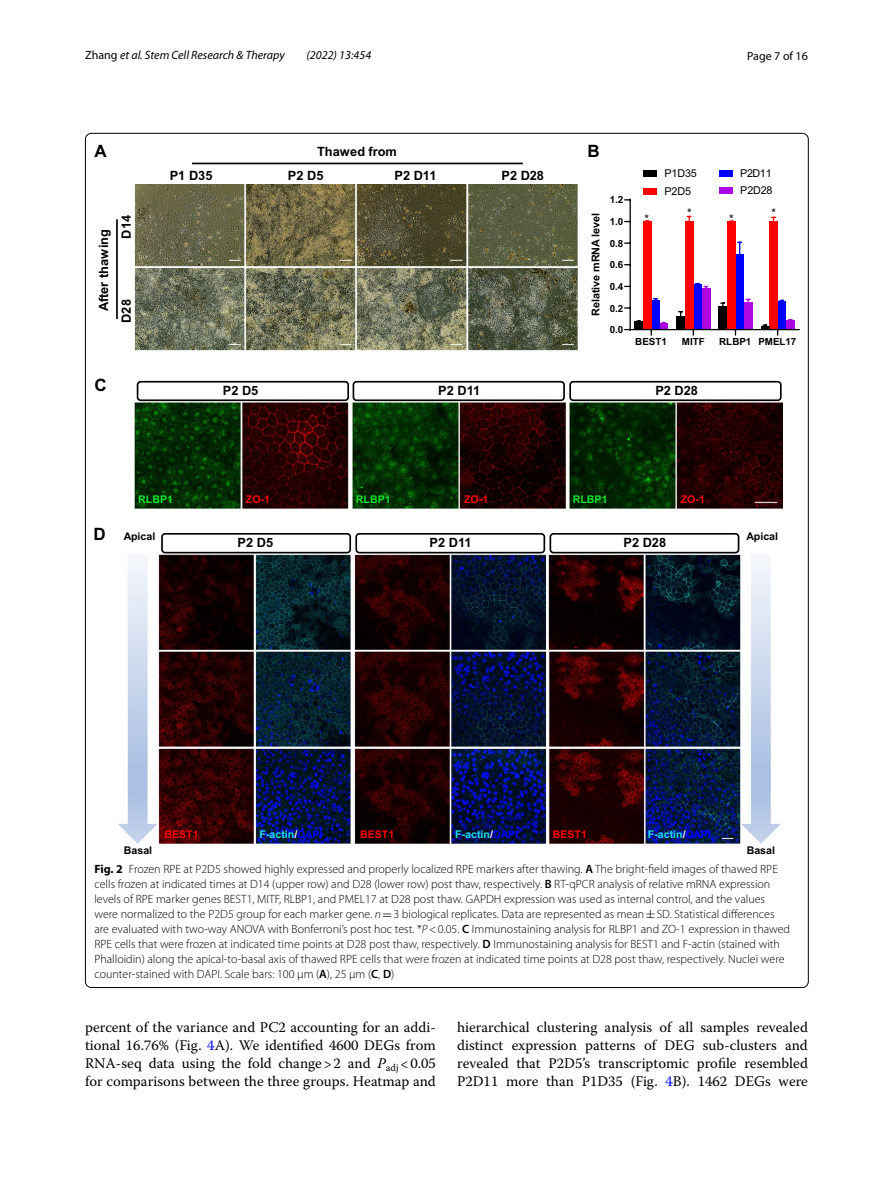
<style>
.page{position:relative;width:893px;height:1187px;background:#fff}
.page>*{position:absolute;margin:0;border:0;box-sizing:border-box;transform-origin:0 0}
.t1{font:16.95px "Arial Bold MT2";color:#000}
.t2{font:14.7px/18px "Warnock Pro";color:#000;text-align:justify}
.t3{font:12.75px/22.5px "Arial Bold MT2";color:#000}
.t4{font:300 12px/15px "Myriad Pro";color:#000}
.t5{font:italic 12px "Myriad Pro";color:#000}
.t6{font:12px "Myriad Pro";color:#000}
.t7{font:11.7px "Arial MT2";color:#000}
.t8{font:10.8px/17.4px "Arial MT2";letter-spacing:-.015em;color:#000}
.t9{font:10.8px "Arial Bold MT2";letter-spacing:-.01em;color:#000}
.t10{font:10.65px "Arial Bold MT2";color:#19e1eb}
.t11{font:10.65px "Arial Bold MT2";color:#f00}
.t12{font:10.65px "Arial Bold MT2";color:#000}
.t13{font:10.65px "Arial Bold MT2";color:#13e72c}
.t14{font:9.75px "Arial Bold MT2";letter-spacing:-.005em;color:#000}
.s1{font-style:normal}
.s2{color:#fff}
.s3{color:#0000fd}
.s4{font-weight:700}
.s5{font-weight:600}
.s6{font-style:italic}
.s7{font-family:"MTSY";font-weight:400}
.s8{color:#00f}
</style>
<div class="page">
<img style="left:119px;top:184px;width:664px;height:659px">
<div style="left:786px;top:320px;width:9px;height:9px;background:#ad07e3"></div>
<div style="left:643px;top:221px;width:8px;height:108px;background:#f00"></div>
<div style="left:685px;top:221px;width:8px;height:108px;background:#f00"></div>
<div style="left:727px;top:221px;width:9px;height:108px;background:#f00"></div>
<div style="left:769px;top:221px;width:9px;height:108px;background:#f00"></div>
<hr style="left:629px;top:329px;width:170px;height:1px;background:#000">
<hr style="left:629px;top:199px;width:2px;height:131px;background:#000">
<svg style="left:644px;top:215px;width:133px;height:8px"></svg>
<svg style="left:625px;top:241px;width:169px;height:94px"></svg>
<div style="left:643px;top:170px;width:14px;height:7px;background:#000"></div>
<div style="left:643px;top:188px;width:14px;height:6px;background:#f00"></div>
<div style="left:719px;top:170px;width:13px;height:7px;background:#00f"></div>
<div style="left:719px;top:187px;width:13px;height:7px;background:#ad07e3"></div>
<hr style="left:116px;top:219px;width:2px;height:100px;background:#000">
<hr style="left:192px;top:163px;width:331px;height:1px;background:#000">
<svg style="left:160px;top:532px;width:580px;height:22px"></svg>
<svg style="left:136px;top:380px;width:646px;height:22px"></svg>
<p class="t5" style="left:85px;top:48px;width:201px"><span class="s1">Zhang</span> et al. Stem Cell Research &amp; Therapy</p>
<p class="t5" style="left:307px;top:48px;width:66px">(2022) 13:454</p>
<p class="t6" style="left:747px;top:48px;width:62px">Page 7 of 16</p>
<h1 class="t1" style="left:94px;top:140px;width:14px">A</h1>
<p class="t3" style="left:317px;top:140px;width:81px">Thawed from</p>
<h1 class="t1" style="left:588px;top:140px;width:14px">B</h1>
<p class="t3" style="left:170px;top:164px;width:44px">P1 D35</p>
<p class="t3" style="left:288px;top:164px;width:37px">P2 D5</p>
<p class="t3" style="left:394px;top:164px;width:44px">P2 D11</p>
<p class="t3" style="left:501px;top:164px;width:44px">P2 D28</p>
<p class="t14" style="left:610px;top:193px;width:15px">1.2</p>
<p class="t8" style="left:664px;top:165px;width:34px">P1D35<br>P2D5</p>
<p class="t8" style="left:740px;top:164px;width:34px">P2D11<br>P2D28</p>
<p class="t3" style="left:93px;top:238px;width:25px;text-indent:-73px;rotate:-90deg">After thawing<br>D14</p>
<p class="t3" style="left:115px;top:323px;width:25px;rotate:-90deg">D28</p>
<p class="t9" style="left:589px;top:315px;width:104px;rotate:-90deg">Relative mRNA level</p>
<p class="t14" style="left:610px;top:215px;width:15px">1.0</p>
<p class="t14" style="left:610px;top:237px;width:15px">0.8</p>
<p class="t14" style="left:610px;top:258px;width:15px">0.6</p>
<p class="t14" style="left:610px;top:280px;width:15px">0.4</p>
<p class="t14" style="left:610px;top:301px;width:15px">0.2</p>
<p class="t7" style="left:644px;top:211px;width:6px">*</p>
<p class="t7" style="left:687px;top:205px;width:6px">*</p>
<p class="t7" style="left:729px;top:211px;width:6px">*</p>
<p class="t7" style="left:771px;top:205px;width:6px">*</p>
<p class="t14" style="left:610px;top:323px;width:15px">0.0</p>
<p class="t14" style="left:635px;top:335px;width:33px">BEST1</p>
<p class="t14" style="left:682px;top:335px;width:24px">MITF</p>
<p class="t14" style="left:719px;top:335px;width:79px">RLBP1 PMEL17</p>
<h1 class="t1" style="left:94px;top:373px;width:14px">C</h1>
<p class="t3" style="left:223px;top:379px;width:37px">P2 D5</p>
<p class="t3" style="left:438px;top:379px;width:44px">P2 D11</p>
<p class="t3" style="left:655px;top:379px;width:44px">P2 D28</p>
<p class="t11" style="left:246px;top:492px;width:26px">ZO-1</p>
<p class="t11" style="left:464px;top:492px;width:26px">ZO-1</p>
<p class="t13" style="left:573px;top:492px;width:36px">RLBP1</p>
<p class="t11" style="left:681px;top:492px;width:26px">ZO-1</p>
<p class="t13" style="left:138px;top:492px;width:36px">RLBP1</p>
<p class="t13" style="left:356px;top:492px;width:36px">RLBP1</p>
<h1 class="t1" style="left:94px;top:523px;width:14px">D</h1>
<p class="t12" style="left:124px;top:529px;width:33px">Apical</p>
<p class="t3" style="left:238px;top:531px;width:37px">P2 D5</p>
<p class="t3" style="left:430px;top:531px;width:44px">P2 D11</p>
<p class="t3" style="left:623px;top:531px;width:44px">P2 D28</p>
<p class="t12" style="left:747px;top:529px;width:33px">Apical</p>
<p class="t12" style="left:124px;top:842px;width:30px">Basal</p>
<p class="t11" style="left:164px;top:827px;width:36px">BEST1</p>
<p class="t10" style="left:260px;top:827px;width:64px">F-actin<span class="s2">/</span><span class="s3">DAPI</span></p>
<p class="t11" style="left:360px;top:827px;width:36px">BEST1</p>
<p class="t10" style="left:455px;top:827px;width:64px">F-actin<span class="s2">/</span><span class="s3">DAPI</span></p>
<p class="t11" style="left:553px;top:827px;width:36px">BEST1</p>
<p class="t10" style="left:648px;top:827px;width:64px">F-actin<span class="s2">/</span><span class="s3">DAPI</span></p>
<p class="t12" style="left:747px;top:842px;width:30px">Basal</p>
<p class="t4" style="left:94px;top:861px;width:697px"><span class="s4">Fig. 2</span> Frozen RPE at P2D5 showed highly expressed and properly localized RPE markers after thawing. <span class="s5">A</span> The bright-field images of thawed RPE cells frozen at indicated times at D14 (upper row) and D28 (lower row) post thaw, respectively. <span class="s5">B</span> RT-qPCR analysis of relative mRNA expression levels of RPE marker genes BEST1, MITF, RLBP1, and PMEL17 at D28 post thaw. GAPDH expression was used as internal control, and the values were normalized to the P2D5 group for each marker gene. <span class="s6">n</span><span class="s7">=</span>3 biological replicates. Data are represented as mean<span class="s7">±</span>SD. Statistical differences are evaluated with two-way ANOVA with Bonferroni’s post hoc test. *<span class="s6">P</span>&lt;0.05. <span class="s5">C</span> Immunostaining analysis for RLBP1 and ZO-1 expression in thawed RPE cells that were frozen at indicated time points at D28 post thaw, respectively. <span class="s5">D</span> Immunostaining analysis for BEST1 and F-actin (stained with Phalloidin) along the apical-to-basal axis of thawed RPE cells that were frozen at indicated time points at D28 post thaw, respectively. Nuclei were counter-stained with DAPI. Scale bars: 100 μm (<span class="s5">A</span>), 25 μm (<span class="s5">C</span>, <span class="s5">D</span>)</p>
<p class="t2" style="left:85px;top:1017px;width:352px">percent of the variance and PC2 accounting for an addi&shy;tional 16.76% (Fig. <span class="s8">4</span>A). We identified 4600 DEGs from RNA-seq data using the fold change&gt;2 and <span class="s6">P</span><sub>adj</sub> &lt;0.05 for comparisons between the three groups. Heatmap and</p>
<p class="t2" style="left:457px;top:1017px;width:352px">hierarchical clustering analysis of all samples revealed distinct expression patterns of DEG sub-clusters and revealed that P2D5’s transcriptomic profile resembled P2D11 more than P1D35 (Fig. <span class="s8">4</span>B). 1462 DEGs were</p>
</div>
